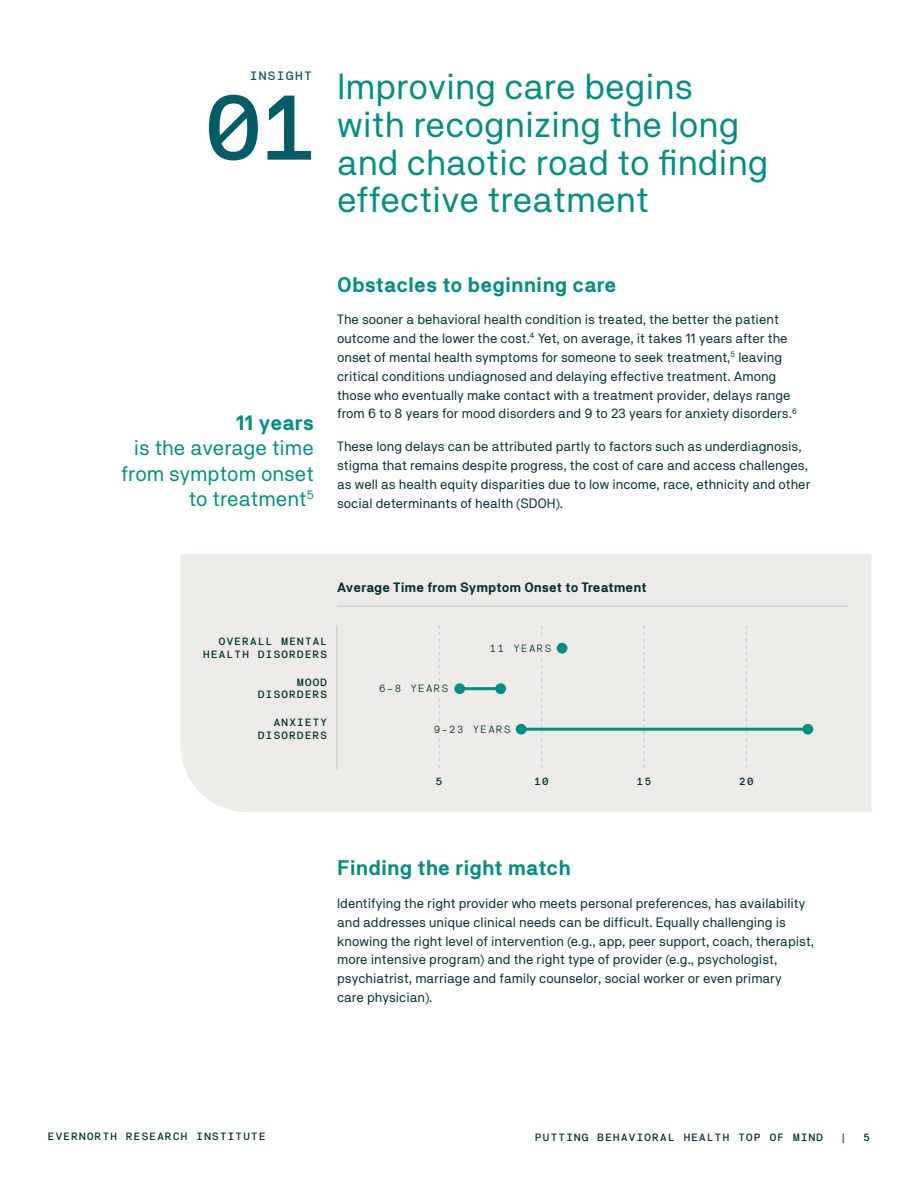
<style>
.page{position:relative;width:918px;height:1188px;background:#fff}
.page>*{position:absolute;margin:0;border:0;box-sizing:border-box;transform-origin:0 0}
.H2_-_Eyebrow{font:92.25px "NB Akademie Mono";color:#035c67}
.H3_-_Headline{font:36px/37.8px "NB Akademie";color:#008f83}
.P_-_Callout{font:21px/25.2px "NB Akademie";color:#008f83;text-align:right}
.H4_-_Subhead{font:700 21px "NB Akademie";color:#008f83}
.t1{font:13.5px/18.9px "NB Akademie";color:#002f32}
.H5_-_Table_Names{font:700 13.5px "NB Akademie";color:#002f32}
.H2_-_Eyebrow-2{font:12.15px "NB Akademie Mono";color:#035c67}
.t2{font:10.5px/12.6px "NB Akademie Mono";color:#002f32;text-align:right}
.t3{font:10.5px "NB Akademie Mono";color:#002f32}
.s1{font-weight:700}
</style>
<div class="page">
<div style="left:180px;top:554px;width:692px;height:258px;background:#edebe7"></div>
<hr style="left:337px;top:605px;width:511px;height:2px;background:#ccd6d6">
<svg style="left:746px;top:625px;width:1px;height:145px"></svg>
<svg style="left:643px;top:625px;width:2px;height:145px"></svg>
<svg style="left:541px;top:625px;width:1px;height:145px"></svg>
<svg style="left:438px;top:625px;width:2px;height:145px"></svg>
<hr style="left:460px;top:687px;width:41px;height:3px;background:#008f83">
<hr style="left:521px;top:728px;width:287px;height:3px;background:#008f83">
<div style="left:537px;top:638px;width:8px;height:18px;background:#edebe7"></div>
<div style="left:435px;top:683px;width:9px;height:15px;background:#edebe7"></div>
<div style="left:434px;top:723px;width:9px;height:14px;background:#edebe7"></div>
<hr style="left:336px;top:625px;width:2px;height:145px;background:#ccd5d6">
<div style="left:557px;top:643px;width:10px;height:11px;background:#008f83;border-radius:50%"></div>
<div style="left:454px;top:683px;width:11px;height:11px;background:#008f83;border-radius:50%"></div>
<div style="left:516px;top:724px;width:11px;height:11px;background:#008f83;border-radius:50%"></div>
<div style="left:802px;top:724px;width:11px;height:11px;background:#008f83;border-radius:50%"></div>
<div style="left:495px;top:683px;width:11px;height:11px;background:#008f83;border-radius:50%"></div>
<h2 class="H2_-_Eyebrow-2" style="left:249px;top:68px;width:65px">INSIGHT</h2>
<h2 class="H2_-_Eyebrow" style="left:199px;top:72px;width:126px">01</h2>
<h3 class="H3_-_Headline" style="left:337px;top:67px;width:433px">Improving care begins with recognizing the long and chaotic road to finding effective treatment</h3>
<p class="P_-_Callout" style="left:121px;top:410px;width:194px"><span class="s1">11 years<br></span>is the average time from symptom onset to treatment<sup>5</sup></p>
<h4 class="H4_-_Subhead" style="left:337px;top:272px;width:281px">Obstacles to beginning care</h4>
<p class="t1" style="left:337px;top:310px;width:461px">The sooner a behavioral health condition is treated, the better the patient outcome and the lower the cost.<sup>4</sup> Yet, on average, it takes 11 years after the onset of mental health symptoms for someone to seek treatment,<sup>5</sup> leaving critical conditions undiagnosed and delaying effective treatment. Among those who eventually make contact with a treatment provider, delays range from 6 to 8 years for mood disorders and 9 to 23 years for anxiety disorders.<sup>6</sup></p>
<p class="t1" style="left:337px;top:436px;width:475px">These long delays can be attributed partly to factors such as underdiagnosis, stigma that remains despite progress, the cost of care and access challenges, as well as health equity disparities due to low income, race, ethnicity and other social determinants of health (SDOH).</p>
<h5 class="H5_-_Table_Names" style="left:337px;top:579px;width:311px">Average Time from Symptom Onset to Treatment</h5>
<p class="t2" style="left:203px;top:635px;width:127px">OVERALL MENTAL<br>HEALTH DISORDERS</p>
<p class="t2" style="left:257px;top:676px;width:72px">MOOD<br>DISORDERS</p>
<p class="t2" style="left:257px;top:716px;width:72px">ANXIETY<br>DISORDERS</p>
<p class="t3" style="left:489px;top:642px;width:64px">11 YEARS</p>
<p class="t3" style="left:378px;top:682px;width:72px">6–8 YEARS</p>
<p class="t3" style="left:433px;top:723px;width:80px">9–23 YEARS</p>
<p class="t2" style="left:534px;top:775px;width:17px">10</p>
<p class="t2" style="left:636px;top:775px;width:17px">15</p>
<p class="t2" style="left:435px;top:775px;width:9px">5</p>
<p class="t2" style="left:739px;top:775px;width:17px">20</p>
<h4 class="H4_-_Subhead" style="left:337px;top:856px;width:235px">Finding the right match</h4>
<p class="t1" style="left:337px;top:893px;width:479px">Identifying the right provider who meets personal preferences, has availability and addresses unique clinical needs can be difficult. Equally challenging is knowing the right level of intervention (e.g., app, peer support, coach, therapist, more intensive program) and the right type of provider (e.g., psychologist, psychiatrist, marriage and family counselor, social worker or even primary<br>care physician).</p>
<p class="t2" style="left:47px;top:1130px;width:221px">EVERNORTH RESEARCH INSTITUTE</p>
<p class="t2" style="left:534px;top:1131px;width:291px">PUTTING BEHAVIORAL HEALTH TOP OF MIND</p>
<p class="t2" style="left:839px;top:1131px;width:9px">|</p>
<p class="t2" style="left:863px;top:1131px;width:9px">5</p>
</div>
